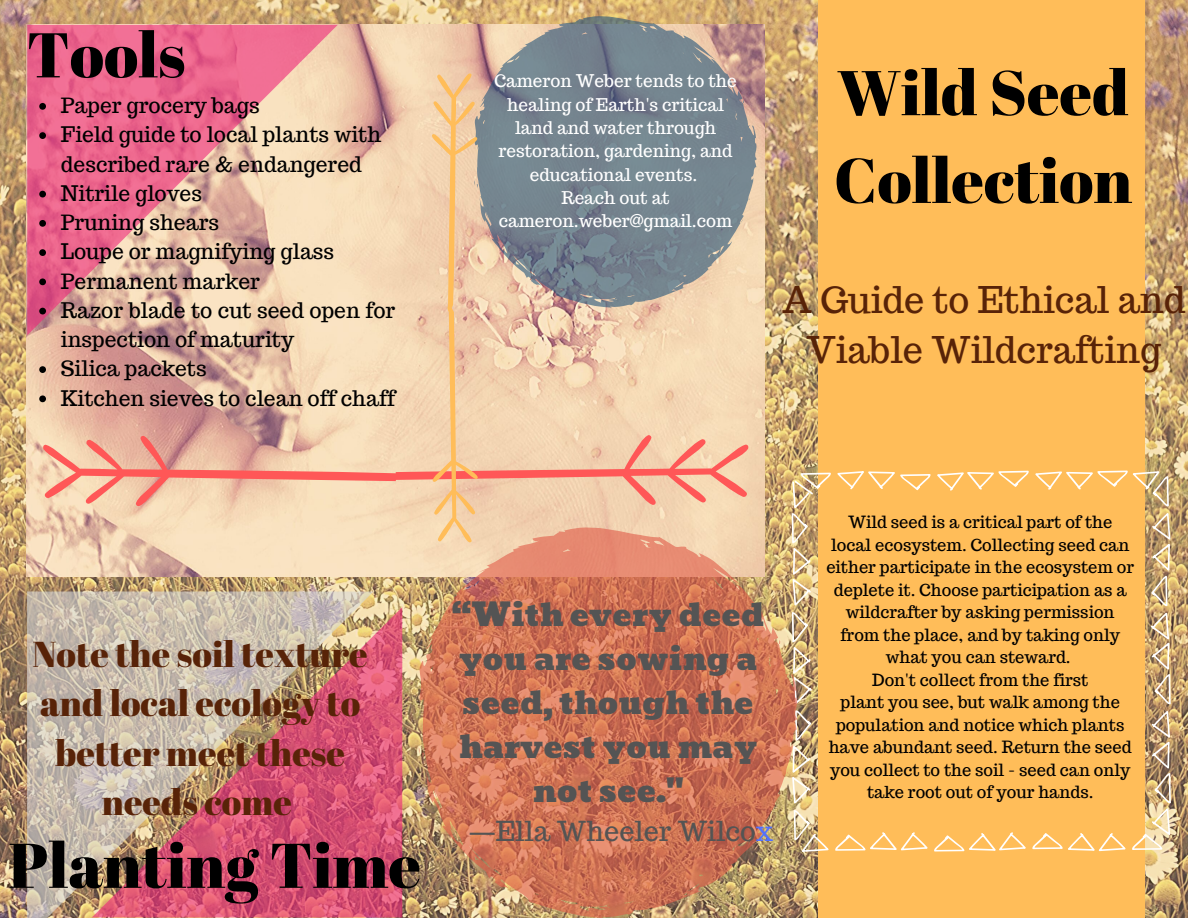
<style>
.page{position:relative;width:1188px;height:918px;background:#fff}
.page>*{position:absolute;margin:0;border:0;box-sizing:border-box;transform-origin:0 0}
.t1{font:63px/87.8px "Abril Fatface";color:#000}
.t2{font:36px/49.5px "Abril Fatface";color:#582308;text-align:center}
.t3{font:36px/49.5px "Trocchi";color:#582308;text-align:center}
.t4{font:31.5px/43.8px "Bevan";color:#545454;text-align:center}
.t5{font:27px "Trocchi";color:#545454}
.t6{font:21px/29.2px "Trocchi";color:#000}
.t7{font:17.1px/23.4px "Trocchi";color:#fff;text-align:center}
.t8{font:16.5px/22.5px "Trocchi";color:#000;text-align:center}
.s1{font-family:"Noto Sans"}
.s2{color:#5271ff}
</style>
<div class="page">
<img style="left:0;top:0;width:1188px;height:918px">
<img style="left:27px;top:24px;width:738px;height:553px">
<svg style="left:474px;top:16px;width:284px;height:292px;background:#8c9092"></svg>
<svg style="left:42px;top:434px;width:707px;height:73px;background:#f2bca2"></svg>
<div style="left:818px;top:0;width:326px;height:918px;background:#ffbd59"></div>
<svg style="left:835px;top:832px;width:93px;height:19px"></svg>
<svg style="left:934px;top:832px;width:92px;height:20px"></svg>
<svg style="left:1032px;top:833px;width:94px;height:18px"></svg>
<img style="left:1132px;top:711px;width:39px;height:139px">
<svg style="left:1150px;top:613px;width:21px;height:91px;background:#c8ab82"></svg>
<svg style="left:1151px;top:513px;width:20px;height:93px;background:#caae84"></svg>
<svg style="left:1035px;top:471px;width:134px;height:35px"></svg>
<svg style="left:937px;top:471px;width:92px;height:20px"></svg>
<svg style="left:837px;top:471px;width:94px;height:19px"></svg>
<svg style="left:792px;top:473px;width:39px;height:133px"></svg>
<svg style="left:800px;top:612px;width:12px;height:92px"></svg>
<svg style="left:800px;top:710px;width:11px;height:94px"></svg>
<svg style="left:800px;top:810px;width:29px;height:42px"></svg>
<svg style="left:27px;top:25px;width:311px;height:310px;background:#eb989e"></svg>
<svg style="left:39px;top:103px;width:7px;height:7px"></svg>
<svg style="left:39px;top:132px;width:7px;height:7px"></svg>
<svg style="left:39px;top:191px;width:7px;height:6px"></svg>
<svg style="left:39px;top:220px;width:7px;height:7px"></svg>
<svg style="left:39px;top:249px;width:7px;height:7px"></svg>
<svg style="left:39px;top:278px;width:7px;height:7px"></svg>
<svg style="left:39px;top:308px;width:7px;height:6px"></svg>
<svg style="left:39px;top:366px;width:7px;height:7px"></svg>
<svg style="left:39px;top:395px;width:7px;height:7px"></svg>
<svg style="left:27px;top:592px;width:347px;height:326px;background:#c5b8a9"></svg>
<svg style="left:92px;top:607px;width:310px;height:310px;background:#ce8489"></svg>
<svg style="left:419px;top:527px;width:381px;height:391px;background:#cf8261"></svg>
<svg style="left:431px;top:73px;width:47px;height:470px;background:#f2caa0"></svg>
<h1 class="t1" style="left:27px;top:9px;width:160px">Tools</h1>
<p class="t6" style="left:61px;top:91px;width:336px">Paper grocery bags<br>Field guide to local plants with described rare &amp; endangered<br>Nitrile gloves<br>Pruning shears<br>Loupe or magnifying glass<br>Permanent marker<br>Razor blade to cut seed open for inspection of maturity<br>Silica packets<br>Kitchen sieves to clean off chaff</p>
<p class="t7" style="left:494px;top:69px;width:244px">Cameron Weber tends to the healing of Earth's critical land and water through restoration, gardening, and educational events.<br>Reach out at cameron.weber@gmail.com</p>
<h1 class="t1" style="left:834px;top:47px;width:300px">Wild Seed<br>Collection</h1>
<h2 class="t3" style="left:783px;top:275px;width:404px">A Guide to Ethical and<br>Viable Wildcrafting</h2>
<h2 class="t2" style="left:33px;top:628px;width:337px">Note the soil texture and local ecology to better meet these needs come</h2>
<h1 class="t1" style="left:9px;top:820px;width:414px">Planting Time</h1>
<h3 class="t4" style="left:452px;top:593px;width:314px">“With every deed you are sowing a seed, though the harvest you may not see."</h3>
<h3 class="t5" style="left:469px;top:814px;width:306px"><span class="s1">―</span>Ella Wheeler Wilco<span class="s2">x</span></h3>
<p class="t8" style="left:826px;top:511px;width:309px">Wild seed is a critical part of the local ecosystem. Collecting seed can either participate in the ecosystem or deplete it. Choose participation as a wildcrafter by asking permission from the place, and by taking only what you can steward.<br>Don't collect from the first<br>plant you see, but walk among the population and notice which plants have abundant seed. Return the seed you collect to the soil - seed can only take root out of your hands.</p>
</div>
